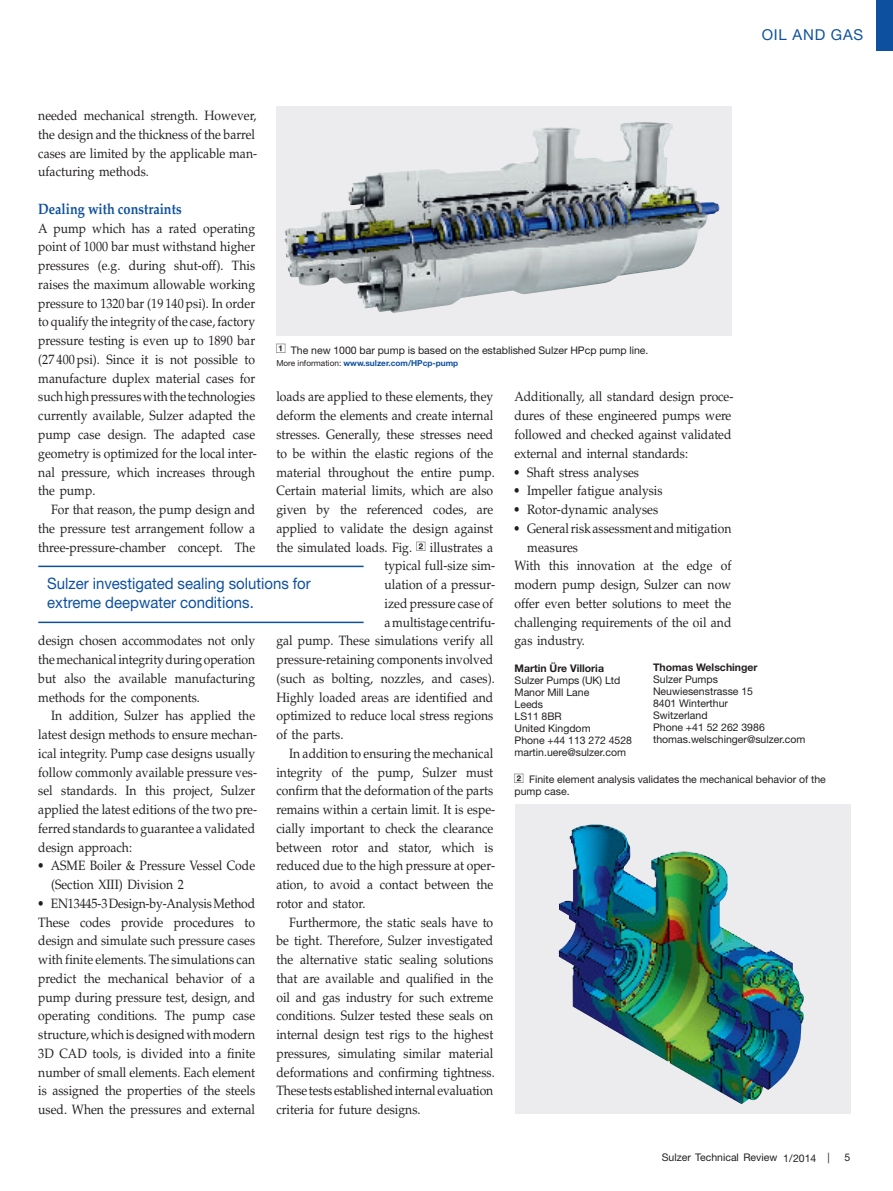
<style>
.page{position:relative;width:893px;height:1191px;background:#fff}
.page>*{position:absolute;margin:0;border:0;box-sizing:border-box;transform-origin:0 0}
.t1{font:15.75px/18.8px "Helvetica Neue LT Std";color:#0e50a0;scale:.95 1}
.t2{font:700 15px "Palatino LT Std";color:#0e50a0;scale:.85 1}
.t3{font:15px "Helvetica Neue LT Std";letter-spacing:.05em;color:#0e50a0}
.t4{font:13.5px/18.8px "Palatino LT Std";color:#231f20;scale:.9 1}
.t5{font:10.5px/12px "Helvetica Neue LT Std";color:#231f20}
.t6{font:700 10.5px "Helvetica Neue LT Std";color:#231f20}
.t7{font:700 8.25px "Helvetica Neue LT Std";color:#0e50a0}
.s1{font-weight:400;color:#231f20}
</style>
<div class="page">
<div style="left:514px;top:804px;width:336px;height:310px;background:#ececee"></div>
<div style="left:276px;top:106px;width:455px;height:229px;background:#ececee"></div>
<div style="left:876px;top:0;width:17px;height:51px;background:#0e50a0"></div>
<img style="left:285px;top:122px;width:434px;height:191px">
<hr style="left:38px;top:565px;width:326px;height:2px;background:#0e50a0">
<hr style="left:38px;top:621px;width:326px;height:2px;background:#0e50a0">
<img style="left:559px;top:824px;width:245px;height:280px">
<p class="t3" style="left:762px;top:30px;width:103px">OIL AND GAS</p>
<p class="t4" style="left:38px;top:108px;width:245px">needed mechanical strength. However, the design and the thickness of the barrel cases are limited by the applicable man&shy;ufacturing methods.</p>
<p class="t2" style="left:38px;top:203px;width:170px">Dealing with constraints</p>
<p class="t4" style="left:38px;top:220px;width:244px">A pump which has a rated operating point of 1000 bar must withstand higher pressures (e.g. during shut-off). This raises the maximum allowable working pressure to 1320 bar (19 140 psi). In order to qualify the integrity of the case, factory pressure testing is even up to 1890 bar (27 400 psi). Since it is not possible to manufacture duplex material cases for suchhighpressureswiththe technologies currently available, Sulzer adapted the pump case design. The adapted case geometry is optimized for the local inter&shy;nal pressure, which increases through the pump.</p>
<p class="t4" style="left:38px;top:501px;width:242px;text-align:justify;text-indent:13px">For that reason, the pump design and the pressure test arrangement follow a three-pressure-chamber concept. The</p>
<p class="t5" style="left:276px;top:345px;width:374px"><sup>1</sup> The new 1000 bar pump is based on the established Sulzer HPcp pump line.</p>
<p class="t7" style="left:276px;top:360px;width:183px"><span class="s1">More information:</span> www.sulzer.com/HPcp-pump</p>
<p class="t4" style="left:276px;top:389px;width:242px">loads are applied to these elements, they</p>
<p class="t4" style="left:276px;top:408px;width:242px">deform the elements and create internal</p>
<p class="t4" style="left:276px;top:426px;width:242px">stresses. Generally, these stresses need</p>
<p class="t4" style="left:276px;top:445px;width:242px">to be within the elastic regions of the</p>
<p class="t4" style="left:276px;top:464px;width:244px">material throughout the entire pump.</p>
<p class="t4" style="left:276px;top:483px;width:242px">Certain material limits, which are also</p>
<p class="t4" style="left:276px;top:501px;width:242px">given by the referenced codes, are</p>
<p class="t4" style="left:276px;top:520px;width:242px">applied to validate the design against</p>
<p class="t4" style="left:276px;top:539px;width:242px">the simulated loads. Fig. <sup>2</sup> illustrates a</p>
<p class="t4" style="left:385px;top:558px;width:125px">typical full-size sim-</p>
<p class="t4" style="left:385px;top:576px;width:124px">ulation of a pressur-</p>
<p class="t4" style="left:385px;top:595px;width:122px">ized pressure case of</p>
<p class="t4" style="left:385px;top:614px;width:125px">amultistage centrifu-</p>
<p class="t4" style="left:276px;top:633px;width:242px">gal pump. These simulations verify all</p>
<p class="t4" style="left:276px;top:651px;width:242px">pressure-retaining components involved</p>
<p class="t4" style="left:276px;top:670px;width:244px">(such as bolting, nozzles, and cases).</p>
<p class="t4" style="left:276px;top:689px;width:242px">Highly loaded areas are identified and</p>
<p class="t4" style="left:276px;top:708px;width:242px">optimized to reduce local stress regions</p>
<p class="t4" style="left:276px;top:726px;width:76px">of the parts.</p>
<p class="t4" style="left:289px;top:745px;width:228px">In addition to ensuring the mechanical</p>
<p class="t4" style="left:276px;top:764px;width:242px">integrity of the pump, Sulzer must</p>
<p class="t4" style="left:276px;top:783px;width:242px">confirm that the deformation of the parts</p>
<p class="t4" style="left:276px;top:801px;width:245px">remains within a certain limit. It is espe-</p>
<p class="t4" style="left:276px;top:820px;width:242px">cially important to check the clearance</p>
<p class="t4" style="left:276px;top:839px;width:242px">between rotor and stator, which is</p>
<p class="t4" style="left:276px;top:858px;width:245px">reduced due to the high pressure at oper-</p>
<p class="t4" style="left:276px;top:876px;width:242px">ation, to avoid a contact between the</p>
<p class="t4" style="left:276px;top:895px;width:100px">rotor and stator.</p>
<p class="t4" style="left:289px;top:914px;width:228px">Furthermore, the static seals have to</p>
<p class="t4" style="left:276px;top:933px;width:242px">be tight. Therefore, Sulzer investigated</p>
<p class="t4" style="left:276px;top:951px;width:242px">the alternative static sealing solutions</p>
<p class="t4" style="left:276px;top:970px;width:242px">that are available and qualified in the</p>
<p class="t4" style="left:276px;top:989px;width:242px">oil and gas industry for such extreme</p>
<p class="t4" style="left:276px;top:1008px;width:242px">conditions. Sulzer tested these seals on</p>
<p class="t4" style="left:276px;top:1026px;width:242px">internal design test rigs to the highest</p>
<p class="t4" style="left:276px;top:1045px;width:242px">pressures, simulating similar material</p>
<p class="t4" style="left:276px;top:1064px;width:244px">deformations and confirming tightness.</p>
<p class="t4" style="left:276px;top:1083px;width:242px">These tests establishedinternal evaluation</p>
<p class="t4" style="left:276px;top:1101px;width:162px">criteria for future designs.</p>
<p class="t4" style="left:515px;top:389px;width:245px">Additionally, all standard design proce&shy;dures of these engineered pumps were followed and checked against validated external and internal standards:</p>
<p class="t4" style="left:513px;top:464px;width:141px">• Shaft stress analyses</p>
<p class="t4" style="left:513px;top:483px;width:167px">• Impeller fatigue analysis</p>
<p class="t4" style="left:513px;top:501px;width:162px">• Rotor-dynamic analyses</p>
<p class="t4" style="left:513px;top:520px;width:244px">• Generalriskassessment andmitigation</p>
<p class="t4" style="left:527px;top:539px;width:58px">measures</p>
<p class="t4" style="left:515px;top:558px;width:242px">With this innovation at the edge of</p>
<p class="t4" style="left:515px;top:576px;width:242px">modern pump design, Sulzer can now</p>
<p class="t4" style="left:515px;top:595px;width:242px">offer even better solutions to meet the</p>
<p class="t4" style="left:515px;top:614px;width:242px">challenging requirements of the oil and</p>
<p class="t4" style="left:515px;top:633px;width:80px">gas industry.</p>
<p class="t1" style="left:47px;top:576px;width:279px">Sulzer investigated sealing solutions for extreme deepwater conditions.</p>
<p class="t4" style="left:38px;top:633px;width:242px;text-align:justify">design chosen accommodates not only themechanicalintegrityduringoperation but also the available manufacturing methods for the components.</p>
<p class="t4" style="left:38px;top:708px;width:245px;text-indent:13px">In addition, Sulzer has applied the latest design methods to ensure mechan&shy;ical integrity. Pump case designs usually follow commonly available pressure ves&shy;sel standards. In this project, Sulzer applied the latest editions of the two pre&shy;ferred standards to guarantee a validated design approach:</p>
<p class="t4" style="left:51px;top:858px;width:228px;text-indent:-14px">• ASME Boiler &amp; Pressure Vessel Code (Section XIII) Division 2</p>
<p class="t4" style="left:37px;top:895px;width:244px;text-align:justify">• EN13445-3Design-by-AnalysisMethod These codes provide procedures to design and simulate such pressure cases with finite elements. The simulations can predict the mechanical behavior of a pump during pressure test, design, and operating conditions. The pump case structure,whichisdesignedwithmodern 3D CAD tools, is divided into a finite number of small elements. Each element is assigned the properties of the steels used. When the pressures and external</p>
<p class="t6" style="left:514px;top:664px;width:91px">Martin Üre Villoria</p>
<p class="t5" style="left:514px;top:675px;width:119px">Sulzer Pumps (UK) Ltd<br>Manor Mill Lane<br>Leeds<br>LS11 8BR<br>United Kingdom<br>Phone +44 113 272 4528 martin.uere@sulzer.com</p>
<p class="t6" style="left:653px;top:664px;width:106px">Thomas Welschinger</p>
<p class="t5" style="left:653px;top:674px;width:154px">Sulzer Pumps<br>Neuwiesenstrasse 15<br>8401 Winterthur<br>Switzerland<br>Phone +41 52 262 3986 thomas.welschinger@sulzer.com</p>
<p class="t5" style="left:514px;top:774px;width:313px"><sup>2</sup> Finite element analysis validates the mechanical behavior of the pump case.</p>
<p class="t5" style="left:662px;top:1152px;width:170px">Sulzer Technical Review 1/2014 |</p>
<p class="t5" style="left:845px;top:1152px;width:7px">5</p>
</div>
